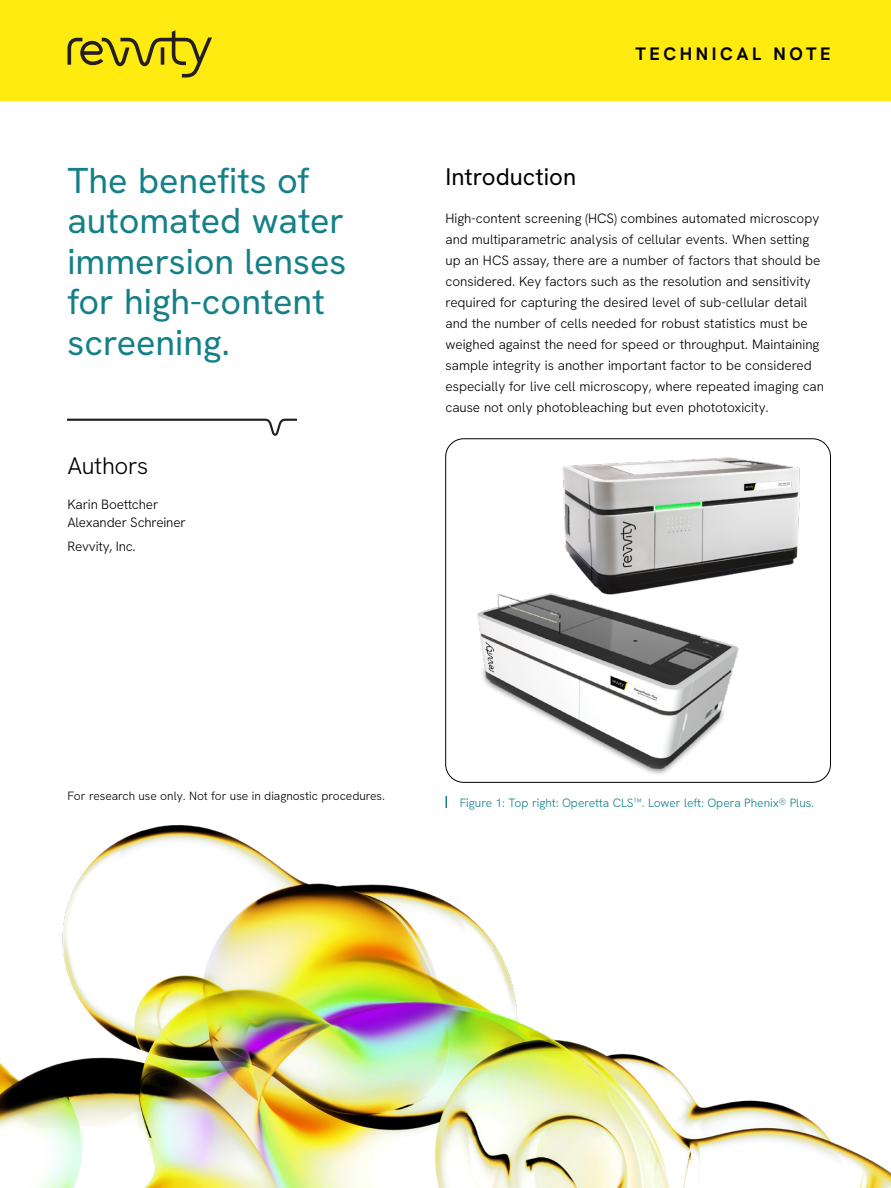
<style>
.page{position:relative;width:891px;height:1188px;background:#fff}
.page>*{position:absolute;margin:0;border:0;box-sizing:border-box;transform-origin:0 0}
.Intro_Head{font:36px/40.5px "Hanken Grotesk";color:#148087}
.Intro_subhead{font:24px "Hanken Grotesk";color:#000}
.Key_Author_HD{font:300 24px "Hanken Grotesk";letter-spacing:-.015em;color:#000}
.t1{font:700 18px "Hanken Grotesk";letter-spacing:.2em;color:#000}
.Body_Copy{font:300 13.5px/21px "Hanken Grotesk";color:#000}
.Key_Discription_Author{font:300 13.5px/18px "Hanken Grotesk";letter-spacing:-.01em;color:#000}
.Captions{font:300 12px "Hanken Grotesk";letter-spacing:-.005em;color:#148087}
.Captions-2{font:300 12px "Hanken Grotesk";letter-spacing:-.005em;color:#000}
</style>
<div class="page">
<div style="left:0;top:0;width:891px;height:101px;background:#ffeb0f"></div>
<svg style="left:68px;top:30px;width:144px;height:48px"></svg>
<img style="left:0;top:796px;width:891px;height:392px">
<svg style="left:68px;top:419px;width:229px;height:17px"></svg>
<img style="left:562px;top:457px;width:238px;height:130px">
<img style="left:477px;top:587px;width:262px;height:187px">
<div style="left:446px;top:439px;width:385px;height:344px;border:1px solid #000;border-radius:18px"></div>
<svg style="left:446px;top:796px;width:1px;height:12px"></svg>
<p class="Intro_Head" style="left:68px;top:159px;width:281px">The benefits of automated water immersion lenses for high-content screening.</p>
<p class="Key_Author_HD" style="left:68px;top:450px;width:82px">Authors</p>
<p class="Key_Discription_Author" style="left:68px;top:495px;width:120px">Karin Boettcher<br>Alexander Schreiner</p>
<p class="Key_Discription_Author" style="left:68px;top:537px;width:70px">Revvity, Inc.</p>
<h3 class="t1" style="left:635px;top:43px;width:197px">TECHNICAL NOTE</h3>
<p class="Intro_subhead" style="left:446px;top:161px;width:132px">Introduction</p>
<p class="Body_Copy" style="left:446px;top:207px;width:380px">High-content screening (HCS) combines automated microscopy and multiparametric analysis of cellular events. When setting up an HCS assay, there are a number of factors that should be considered. Key factors such as the resolution and sensitivity required for capturing the desired level of sub-cellular detail and the number of cells needed for robust statistics must be weighed against the need for speed or throughput. Maintaining sample integrity is another important factor to be considered especially for live cell microscopy, where repeated imaging can cause not only photobleaching but even phototoxicity.</p>
<p class="Captions-2" style="left:68px;top:788px;width:319px">For research use only. Not for use in diagnostic procedures.</p>
<p class="Captions" style="left:460px;top:795px;width:356px">Figure 1: Top right: Operetta CLS™. Lower left: Opera Phenix® Plus.</p>
</div>
